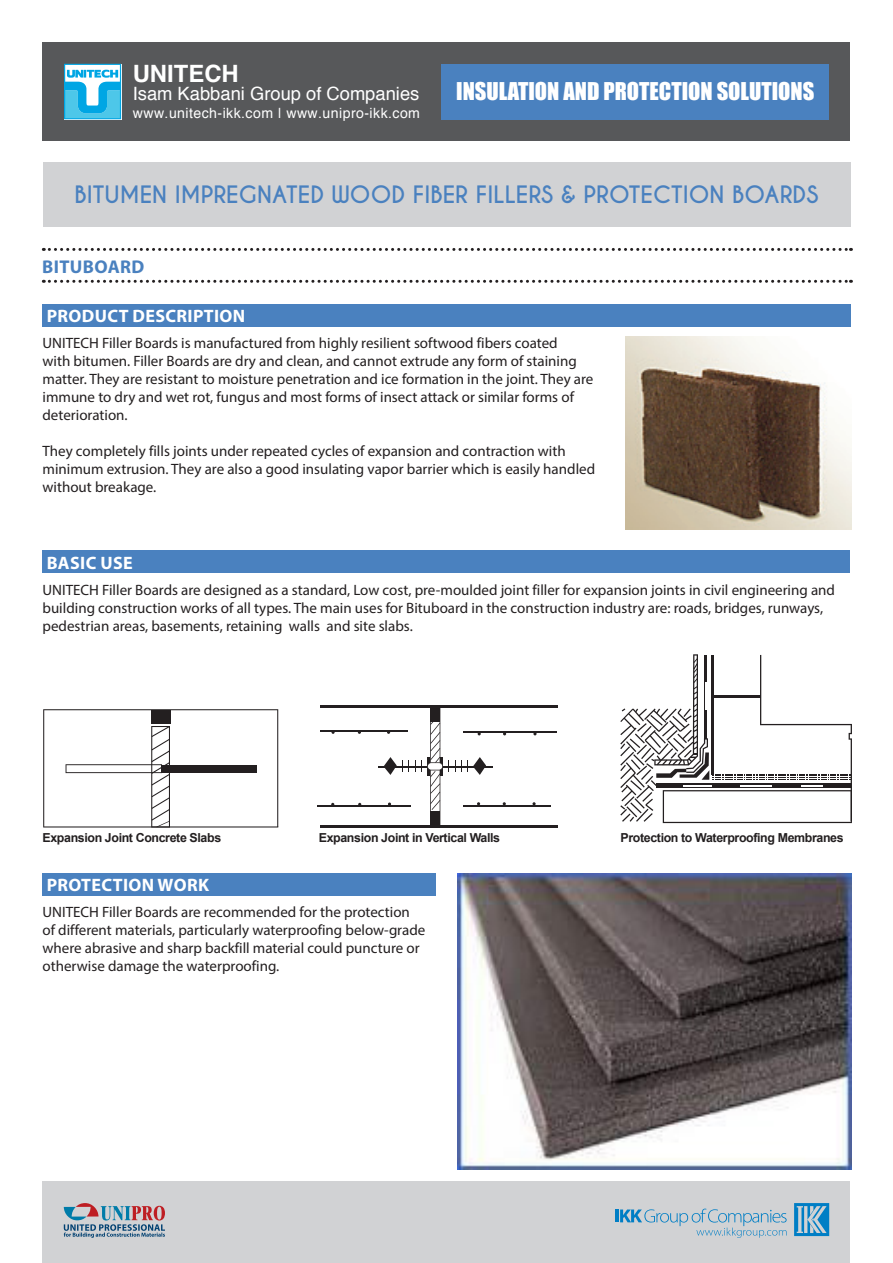
<style>
.page{position:relative;width:893px;height:1263px;background:#fff}
.page>*{position:absolute;margin:0;border:0;box-sizing:border-box;transform-origin:0 0}
.Paragraph_Style_2{font:700 23.85px "Helvetica";color:#fff}
.title_for_index_sect{font:700 22.5px "Caviar Dreams";color:#4a81bf}
.t1{font:22.5px "Impact";color:#fff}
.title_for_index{font:700 18.45px "Myriad Pro";letter-spacing:.02em;color:#4a81bf}
.Paragraph_Style_2-2{font:18.3px "Helvetica";color:#fff}
.text{font:700 18px "Myriad Pro";letter-spacing:.02em;color:#fff}
.newwwwww{font:15px/18px "Myriad Pro";color:#231f20}
.Paragraph_Style_2-3{font:14.1px "Helvetica";letter-spacing:.03em;color:#fff}
.text-2{font:700 12.45px "Arial";letter-spacing:-.03em;color:#231f20}
</style>
<div class="page">
<div style="left:43px;top:1182px;width:807px;height:81px;background:#d1d2d4"></div>
<svg style="left:616px;top:1208px;width:171px;height:30px"></svg>
<svg style="left:794px;top:1203px;width:35px;height:33px"></svg>
<svg style="left:64px;top:1203px;width:101px;height:35px"></svg>
<svg style="left:43px;top:248px;width:808px;height:3px"></svg>
<svg style="left:43px;top:280px;width:808px;height:3px"></svg>
<img style="left:625px;top:337px;width:227px;height:192px">
<svg style="left:43px;top:709px;width:235px;height:118px"></svg>
<hr style="left:379px;top:766px;width:114px;height:2px;background:#231f20">
<hr style="left:320px;top:705px;width:237px;height:3px;background:#231f20">
<hr style="left:320px;top:824px;width:237px;height:3px;background:#231f20">
<svg style="left:384px;top:757px;width:19px;height:18px"></svg>
<svg style="left:455px;top:757px;width:31px;height:18px"></svg>
<svg style="left:409px;top:708px;width:40px;height:117px"></svg>
<hr style="left:320px;top:730px;width:87px;height:2px;background:#231f20">
<hr style="left:463px;top:731px;width:94px;height:2px;background:#231f20">
<hr style="left:463px;top:805px;width:87px;height:2px;background:#231f20">
<hr style="left:317px;top:805px;width:94px;height:2px;background:#231f20">
<svg style="left:620px;top:654px;width:232px;height:169px"></svg>
<div style="left:43px;top:304px;width:808px;height:22px;background:#4a81bf"></div>
<div style="left:43px;top:551px;width:807px;height:22px;background:#4a81bf"></div>
<div style="left:43px;top:873px;width:393px;height:22px;background:#4a81bf"></div>
<img style="left:457px;top:873px;width:395px;height:296px">
<div style="left:43px;top:162px;width:807px;height:64px;background:#d1d2d4"></div>
<div style="left:43px;top:43px;width:807px;height:98px;background:#57585a"></div>
<svg style="left:64px;top:64px;width:57px;height:55px;background:#63caed"></svg>
<div style="left:441px;top:64px;width:388px;height:55px;background:#4a81bf"></div>
<p class="Paragraph_Style_2" style="left:133px;top:59px;width:108px">UNITECH</p>
<p class="Paragraph_Style_2-2" style="left:133px;top:82px;width:288px">Isam Kabbani Group of Companies</p>
<p class="Paragraph_Style_2-3" style="left:133px;top:104px;width:289px">www.unitech-ikk.com | www.unipro-ikk.com</p>
<p class="t1" style="left:456px;top:74px;width:360px">INSULATION AND PROTECTION SOLUTIONS</p>
<p class="title_for_index_sect" style="left:75px;top:181px;width:745px">BITUMEN IMPREGNATED WOOD FIBER FILLERS &amp; PROTECTION BOARDS</p>
<p class="title_for_index" style="left:42px;top:255px;width:104px">BITUBOARD</p>
<p class="text" style="left:47px;top:304px;width:200px">PRODUCT DESCRIPTION</p>
<p class="newwwwww" style="left:43px;top:334px;width:552px">UNITECH Filler Boards is manufactured from highly resilient softwood fibers coated<br>with bitumen. Filler Boards are dry and clean, and cannot extrude any form of staining matter. They are resistant to moisture penetration and ice formation in the joint. They are immune to dry and wet rot, fungus and most forms of insect attack or similar forms of deterioration.</p>
<p class="newwwwww" style="left:43px;top:442px;width:554px">They completely fills joints under repeated cycles of expansion and contraction with minimum extrusion. They are also a good insulating vapor barrier which is easily handled without breakage.</p>
<p class="text" style="left:47px;top:551px;width:87px">BASIC USE</p>
<p class="newwwwww" style="left:43px;top:580px;width:794px">UNITECH Filler Boards are designed as a standard, Low cost, pre-moulded joint filler for expansion joints in civil engineering and building construction works of all types. The main uses for Bituboard in the construction industry are: roads, bridges, runways, pedestrian areas, basements, retaining walls and site slabs.</p>
<p class="text-2" style="left:43px;top:830px;width:180px">Expansion Joint Concrete Slabs</p>
<p class="text-2" style="left:319px;top:830px;width:183px">Expansion Joint in Vertical Walls</p>
<p class="text-2" style="left:620px;top:830px;width:225px">Protection to Waterproofing Membranes</p>
<p class="text" style="left:47px;top:873px;width:164px">PROTECTION WORK</p>
<p class="newwwwww" style="left:43px;top:903px;width:384px">UNITECH Filler Boards are recommended for the protection of different materials, particularly waterproofing below-grade where abrasive and sharp backfill material could puncture or otherwise damage the waterproofing.</p>
</div>
